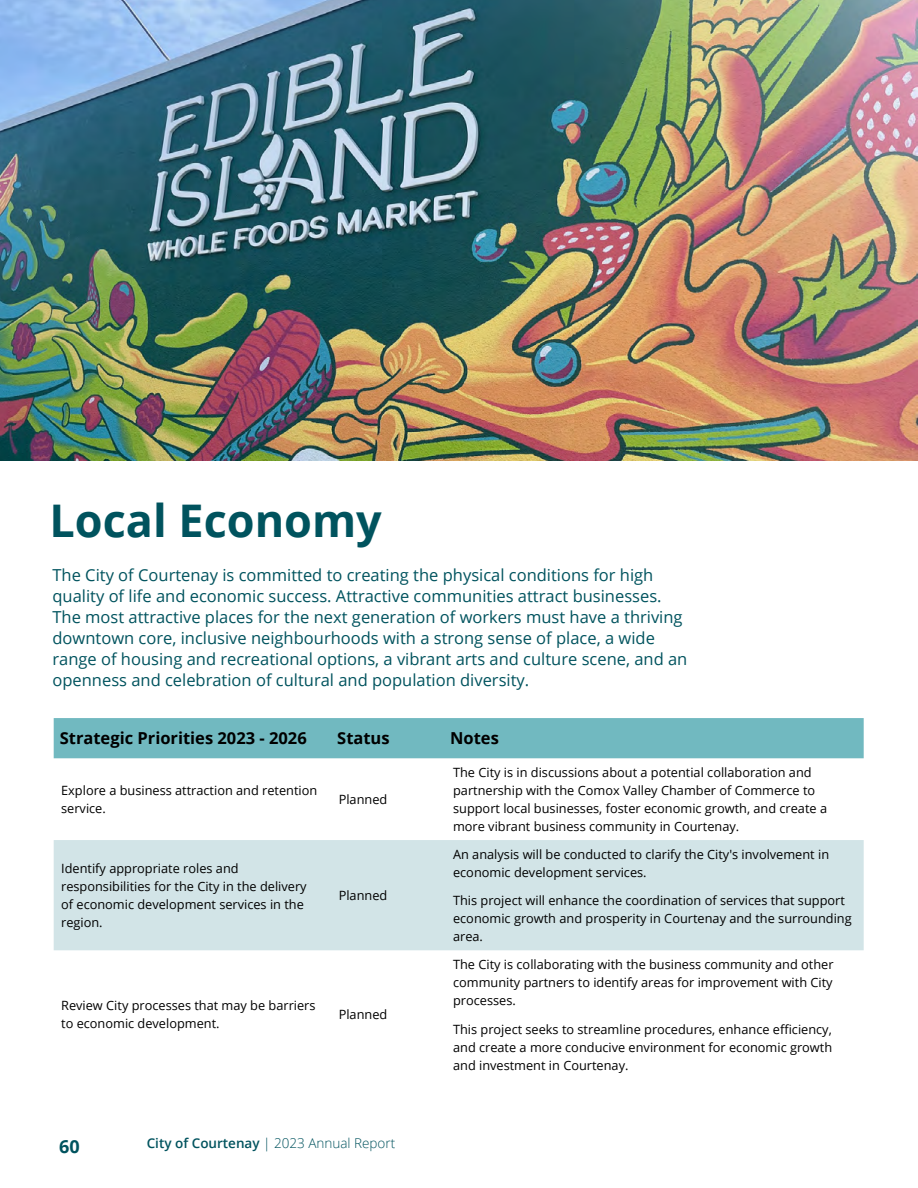
<style>
.page{position:relative;width:918px;height:1188px;background:#fff}
.page>*{position:absolute;margin:0;border:0;box-sizing:border-box;transform-origin:0 0}
.t1{font:700 45px "Open Sans";color:#00535e}
.t2{font:700 18px "Open Sans";color:#00535e}
.t3{font:16.5px/21px "Open Sans";color:#00535e}
.t4{font:700 16.5px "Open Sans";color:#000}
.t5{font:300 13.5px "Open Sans";color:#00535e}
.t6{font:12.75px/18px "Open Sans";color:#000}
.s1{font-weight:600}
</style>
<div class="page">
<img style="left:0;top:0;width:917px;height:460px">
<div style="left:54px;top:718px;width:810px;height:40px;background:#71b9c0"></div>
<div style="left:54px;top:840px;width:810px;height:110px;background:#d2e4e7"></div>
<h1 class="t1" style="left:50px;top:489px;width:334px">Local Economy</h1>
<p class="t3" style="left:52px;top:564px;width:636px">The City of Courtenay is committed to creating the physical conditions for high quality of life and economic success. Attractive communities attract businesses.<br>The most attractive places for the next generation of workers must have a thriving downtown core, inclusive neighbourhoods with a strong sense of place, a wide range of housing and recreational options, a vibrant arts and culture scene, and an openness and celebration of cultural and population diversity.</p>
<p class="t4" style="left:60px;top:727px;width:249px">Strategic Priorities 2023 - 2026</p>
<p class="t4" style="left:337px;top:727px;width:54px">Status</p>
<p class="t4" style="left:450px;top:727px;width:50px">Notes</p>
<p class="t6" style="left:61px;top:781px;width:258px">Explore a business attraction and retention service.</p>
<p class="t6" style="left:339px;top:790px;width:50px">Planned</p>
<p class="t6" style="left:453px;top:763px;width:376px">The City is in discussions about a potential collaboration and partnership with the Comox Valley Chamber of Commerce to support local businesses, foster economic growth, and create a more vibrant business community in Courtenay.</p>
<p class="t6" style="left:61px;top:859px;width:247px">Identify appropriate roles and responsibilities for the City in the delivery of economic development services in the region.</p>
<p class="t6" style="left:339px;top:886px;width:50px">Planned</p>
<p class="t6" style="left:61px;top:996px;width:256px">Review City processes that may be barriers to economic development.</p>
<p class="t6" style="left:339px;top:1005px;width:50px">Planned</p>
<h2 class="t2" style="left:59px;top:1133px;width:22px">60</h2>
<p class="t5" style="left:147px;top:1133px;width:250px"><span class="s1">City of Courtenay</span> | 2023 Annual Report</p>
<p class="t6" style="left:453px;top:845px;width:378px">An analysis will be conducted to clarify the City's involvement in economic development services.</p>
<p class="t6" style="left:453px;top:891px;width:400px">This project will enhance the coordination of services that support economic growth and prosperity in Courtenay and the surrounding area.</p>
<p class="t6" style="left:453px;top:955px;width:382px;text-align:justify">The City is collaborating with the business community and other community partners to identify areas for improvement with City processes.</p>
<p class="t6" style="left:453px;top:1020px;width:381px;text-align:justify">This project seeks to streamline procedures, enhance efficiency, and create a more conducive environment for economic growth and investment in Courtenay.</p>
</div>
